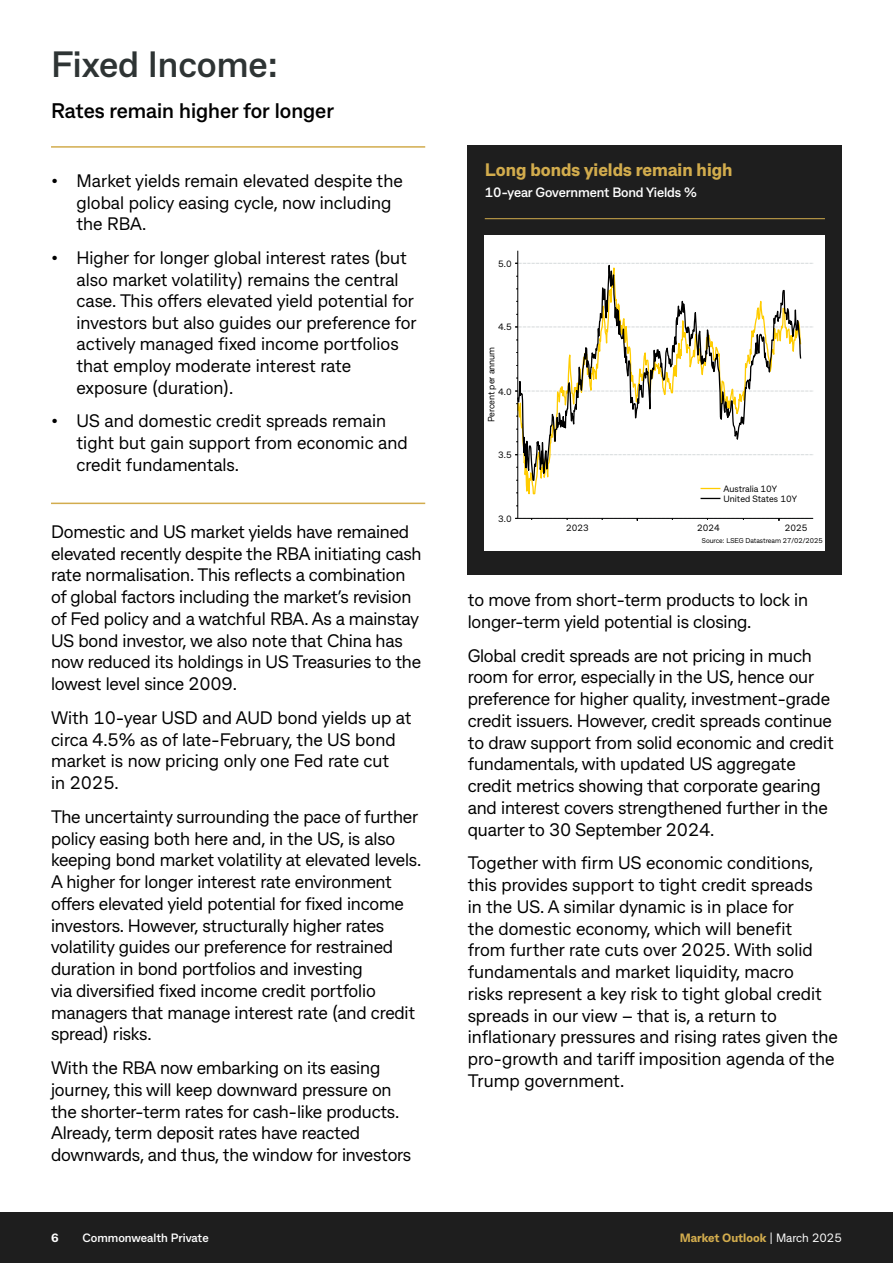
<style>
.page{position:relative;width:893px;height:1263px;background:#fff}
.page>*{position:absolute;margin:0;border:0;box-sizing:border-box;transform-origin:0 0}
.t1{font:700 36.3px "CBA Beacon Sans";color:#2e3434}
.H3_-_Sub{font:700 21px "CBA Beacon Sans";color:#000}
.t2{font:18px/21.8px "CBA Beacon Sans";letter-spacing:-.01em;color:#000}
.t3{font:800 18px "CBA Beacon Sans";color:#d2ac4d}
.H5_-_Sub{font:700 13.5px "CBA Beacon Sans";letter-spacing:-.01em;color:#fff}
.t4{font:800 12px "CBA Beacon Sans";color:#d2ac4d}
.t5{font:700 12px "CBA Beacon Sans";color:#fff}
.t6{font:800 12px "CBA Beacon Sans";color:#fff}
.t7{font:9.15px/9.9px "CBA Beacon Sans";color:#000}
.t8{font:6.9px "CBA Beacon Sans";color:#000}
.s1{font-weight:400;color:#fff}
</style>
<div class="page">
<hr style="left:51px;top:146px;width:374px;height:2px;background:#d2ac4d">
<hr style="left:51px;top:503px;width:374px;height:1px;background:#d2ac4d">
<div style="left:468px;top:146px;width:374px;height:429px;background:#1e1e1e"></div>
<hr style="left:485px;top:218px;width:340px;height:1px;background:#d2ac4d">
<div style="left:485px;top:236px;width:340px;height:310px;background:#fff"></div>
<svg style="left:518px;top:511px;width:284px;height:7px;background:#fafafa"></svg>
<svg style="left:518px;top:251px;width:284px;height:260px;background:#f1efe7"></svg>
<hr style="left:517px;top:251px;width:1px;height:267px;background:#000">
<svg style="left:515px;top:518px;width:298px;height:3px"></svg>
<svg style="left:515px;top:454px;width:298px;height:1px"></svg>
<svg style="left:515px;top:391px;width:298px;height:1px"></svg>
<svg style="left:515px;top:327px;width:298px;height:1px"></svg>
<svg style="left:515px;top:263px;width:298px;height:1px"></svg>
<svg style="left:700px;top:488px;width:20px;height:1px"></svg>
<svg style="left:700px;top:498px;width:20px;height:1px"></svg>
<div style="left:0;top:1212px;width:893px;height:51px;background:#1e1e1e"></div>
<h2 class="t1" style="left:51px;top:40px;width:228px">Fixed Income:</h2>
<h3 class="H3_-_Sub" style="left:51px;top:96px;width:285px">Rates remain higher for longer</h3>
<p class="t2" style="left:77px;top:169px;width:328px;text-indent:-26px">• Market yields remain elevated despite the global policy easing cycle, now including the RBA.</p>
<p class="t2" style="left:77px;top:246px;width:342px;text-indent:-26px">• Higher for longer global interest rates (but also market volatility) remains the central case. This offers elevated yield potential for investors but also guides our preference for actively managed fixed income portfolios that employ moderate interest rate exposure (duration).</p>
<p class="t2" style="left:77px;top:409px;width:333px;text-indent:-26px">• US and domestic credit spreads remain tight but gain support from economic and credit fundamentals.</p>
<p class="t2" style="left:51px;top:520px;width:372px">Domestic and US market yields have remained elevated recently despite the RBA initiating cash rate normalisation. This reflects a combination of global factors including the market’s revision of Fed policy and a watchful RBA. As a mainstay US bond investor, we also note that China has now reduced its holdings in US Treasuries to the lowest level since 2009.</p>
<p class="t2" style="left:51px;top:706px;width:362px">With 10-year USD and AUD bond yields up at circa 4.5% as of late-February, the US bond market is now pricing only one Fed rate cut<br>in 2025.</p>
<p class="t2" style="left:51px;top:805px;width:372px">The uncertainty surrounding the pace of further policy easing both here and, in the US, is also keeping bond market volatility at elevated levels.<br>A higher for longer interest rate environment offers elevated yield potential for fixed income investors. However, structurally higher rates volatility guides our preference for restrained duration in bond portfolios and investing<br>via diversified fixed income credit portfolio managers that manage interest rate (and credit spread) risks.</p>
<p class="t2" style="left:51px;top:1056px;width:362px">With the RBA now embarking on its easing journey, this will keep downward pressure on the shorter-term rates for cash-like products.<br>Already, term deposit rates have reacted downwards, and thus, the window for investors</p>
<h4 class="t3" style="left:485px;top:157px;width:249px">Long bonds yields remain high</h4>
<h5 class="H5_-_Sub" style="left:485px;top:184px;width:214px">10-year Government Bond Yields %</h5>
<p class="t7" style="left:498px;top:258px;width:15px">5.0</p>
<p class="t7" style="left:498px;top:322px;width:15px">4.5</p>
<p class="t7" style="left:486px;top:422px;width:77px;rotate:-90deg">Percent per annum</p>
<p class="t7" style="left:498px;top:386px;width:15px">4.0</p>
<p class="t7" style="left:498px;top:450px;width:15px">3.5</p>
<p class="t7" style="left:498px;top:513px;width:15px">3.0</p>
<p class="t7" style="left:723px;top:484px;width:75px">Australia 10Y<br>United States 10Y</p>
<p class="t7" style="left:566px;top:522px;width:24px">2023</p>
<p class="t7" style="left:697px;top:522px;width:24px">2024</p>
<p class="t7" style="left:785px;top:522px;width:24px">2025</p>
<p class="t8" style="left:702px;top:536px;width:122px">Source: LSEG Datastream 27/02/2025</p>
<p class="t2" style="left:468px;top:588px;width:342px">to move from short-term products to lock in longer-term yield potential is closing.</p>
<p class="t2" style="left:468px;top:644px;width:367px">Global credit spreads are not pricing in much room for error, especially in the US, hence our preference for higher quality, investment-grade credit issuers. However, credit spreads continue to draw support from solid economic and credit fundamentals, with updated US aggregate credit metrics showing that corporate gearing and interest covers strengthened further in the quarter to 30 September 2024.</p>
<p class="t2" style="left:468px;top:851px;width:372px">Together with firm US economic conditions, this provides support to tight credit spreads<br>in the US. A similar dynamic is in place for<br>the domestic economy, which will benefit<br>from further rate cuts over 2025. With solid fundamentals and market liquidity, macro<br>risks represent a key risk to tight global credit spreads in our view – that is, a return to inflationary pressures and rising rates given the pro-growth and tariff imposition agenda of the Trump government.</p>
<p class="t6" style="left:51px;top:1229px;width:9px">6</p>
<p class="t5" style="left:83px;top:1229px;width:128px">Commonwealth Private</p>
<p class="t4" style="left:680px;top:1229px;width:164px">Market Outlook <span class="s1">| March 2025</span></p>
</div>
